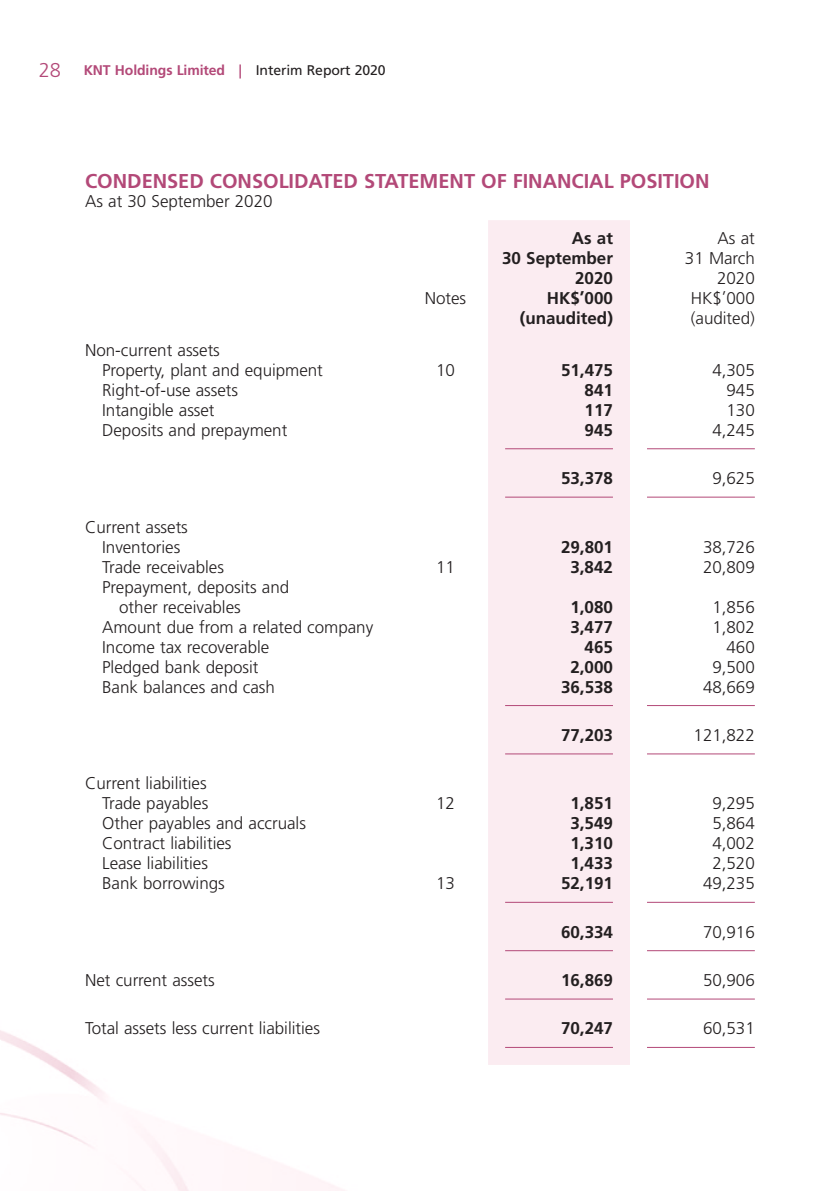
<style>
.page{position:relative;width:840px;height:1191px;background:#fff}
.page>*{position:absolute;margin:0;border:0;box-sizing:border-box;transform-origin:0 0}
.Heading_1{font:700 20px "Frutiger LT Std";color:#b34978}
.Body_Text{font:300 17px/20px "Frutiger LT Std";color:#231f20}
.Body_Text-2{font:700 17px "Frutiger LT Std";color:#231f20}
.t1{font:700 14px "Frutiger LT Std";letter-spacing:-.005em;color:#b34978}
.s1{font-weight:300;font-size:20px}
.s2{font-weight:400;color:#231f20}
</style>
<div class="page">
<img style="left:0;top:220px;width:755px;height:971px">
<div style="left:488px;top:220px;width:141px;height:845px;background:#fbecf1"></div>
<hr style="left:505px;top:448px;width:107px;height:1px;background:#b34978">
<hr style="left:646px;top:448px;width:108px;height:1px;background:#b34978">
<hr style="left:505px;top:496px;width:107px;height:1px;background:#b34978">
<hr style="left:646px;top:496px;width:108px;height:1px;background:#b34978">
<hr style="left:505px;top:705px;width:107px;height:1px;background:#b34978">
<hr style="left:646px;top:705px;width:108px;height:1px;background:#b34978">
<hr style="left:505px;top:753px;width:107px;height:1px;background:#b34978">
<hr style="left:646px;top:753px;width:108px;height:1px;background:#b34978">
<hr style="left:505px;top:901px;width:107px;height:1px;background:#b34978">
<hr style="left:646px;top:901px;width:108px;height:1px;background:#b34978">
<hr style="left:505px;top:950px;width:107px;height:1px;background:#b34978">
<hr style="left:646px;top:950px;width:108px;height:1px;background:#b34978">
<hr style="left:505px;top:998px;width:107px;height:1px;background:#b34978">
<hr style="left:646px;top:998px;width:108px;height:1px;background:#b34978">
<hr style="left:505px;top:1047px;width:107px;height:1px;background:#b34978">
<hr style="left:646px;top:1047px;width:108px;height:1px;background:#b34978">
<p class="t1" style="left:39px;top:62px;width:348px"><span class="s1">28</span> KNT Holdings Limited | <span class="s2">Interim Report 2020</span></p>
<p class="Heading_1" style="left:85px;top:169px;width:625px">CONDENSED CONSOLIDATED STATEMENT OF FINANCIAL POSITION</p>
<p class="Body_Text" style="left:85px;top:191px;width:189px">As at 30 September 2020</p>
<p class="Body_Text-2" style="left:571px;top:228px;width:42px">As at</p>
<p class="Body_Text" style="left:717px;top:228px;width:39px">As at</p>
<p class="Body_Text-2" style="left:502px;top:248px;width:112px">30 September</p>
<p class="Body_Text" style="left:684px;top:248px;width:71px">31 March</p>
<p class="Body_Text-2" style="left:575px;top:268px;width:39px">2020</p>
<p class="Body_Text" style="left:716px;top:268px;width:39px">2020</p>
<p class="Body_Text" style="left:424px;top:288px;width:43px">Notes</p>
<p class="Body_Text-2" style="left:546px;top:288px;width:67px">HK$’000</p>
<p class="Body_Text" style="left:690px;top:288px;width:66px">HK$’000</p>
<p class="Body_Text-2" style="left:519px;top:308px;width:95px">(unaudited)</p>
<p class="Body_Text" style="left:690px;top:308px;width:65px">(audited)</p>
<p class="Body_Text" style="left:85px;top:340px;width:136px">Non-current assets</p>
<p class="Body_Text" style="left:102px;top:360px;width:222px">Property, plant and equipment</p>
<p class="Body_Text" style="left:436px;top:360px;width:20px">10</p>
<p class="Body_Text-2" style="left:560px;top:360px;width:53px">51,475</p>
<p class="Body_Text" style="left:712px;top:360px;width:44px">4,305</p>
<p class="Body_Text" style="left:102px;top:380px;width:137px">Right-of-use assets</p>
<p class="Body_Text-2" style="left:584px;top:380px;width:30px">841</p>
<p class="Body_Text" style="left:726px;top:380px;width:30px">945</p>
<p class="Body_Text" style="left:102px;top:400px;width:114px">Intangible asset</p>
<p class="Body_Text-2" style="left:584px;top:400px;width:30px">117</p>
<p class="Body_Text" style="left:726px;top:400px;width:30px">130</p>
<p class="Body_Text" style="left:102px;top:420px;width:187px">Deposits and prepayment</p>
<p class="Body_Text-2" style="left:584px;top:420px;width:30px">945</p>
<p class="Body_Text" style="left:712px;top:420px;width:44px">4,245</p>
<p class="Body_Text-2" style="left:560px;top:468px;width:53px">53,378</p>
<p class="Body_Text" style="left:712px;top:468px;width:44px">9,625</p>
<p class="Body_Text" style="left:85px;top:517px;width:104px">Current assets</p>
<p class="Body_Text" style="left:102px;top:537px;width:80px">Inventories</p>
<p class="Body_Text-2" style="left:560px;top:536px;width:53px">29,801</p>
<p class="Body_Text" style="left:702px;top:537px;width:53px">38,726</p>
<p class="Body_Text" style="left:102px;top:557px;width:123px">Trade receivables</p>
<p class="Body_Text" style="left:436px;top:557px;width:20px">11</p>
<p class="Body_Text-2" style="left:570px;top:556px;width:44px">3,842</p>
<p class="Body_Text" style="left:702px;top:557px;width:53px">20,809</p>
<p class="Body_Text" style="left:119px;top:577px;width:171px;text-indent:-17px">Prepayment, deposits and other receivables</p>
<p class="Body_Text-2" style="left:570px;top:596px;width:44px">1,080</p>
<p class="Body_Text" style="left:712px;top:597px;width:44px">1,856</p>
<p class="Body_Text" style="left:102px;top:617px;width:272px">Amount due from a related company</p>
<p class="Body_Text-2" style="left:570px;top:616px;width:44px">3,477</p>
<p class="Body_Text" style="left:712px;top:617px;width:44px">1,802</p>
<p class="Body_Text" style="left:102px;top:637px;width:169px">Income tax recoverable</p>
<p class="Body_Text-2" style="left:584px;top:636px;width:30px">465</p>
<p class="Body_Text" style="left:726px;top:637px;width:30px">460</p>
<p class="Body_Text" style="left:102px;top:657px;width:158px">Pledged bank deposit</p>
<p class="Body_Text-2" style="left:570px;top:656px;width:44px">2,000</p>
<p class="Body_Text" style="left:712px;top:657px;width:44px">9,500</p>
<p class="Body_Text" style="left:102px;top:677px;width:174px">Bank balances and cash</p>
<p class="Body_Text-2" style="left:560px;top:676px;width:53px">36,538</p>
<p class="Body_Text" style="left:702px;top:677px;width:53px">48,669</p>
<p class="Body_Text-2" style="left:560px;top:725px;width:53px">77,203</p>
<p class="Body_Text" style="left:693px;top:725px;width:63px">121,822</p>
<p class="Body_Text" style="left:85px;top:773px;width:123px">Current liabilities</p>
<p class="Body_Text" style="left:102px;top:793px;width:108px">Trade payables</p>
<p class="Body_Text" style="left:436px;top:793px;width:20px">12</p>
<p class="Body_Text-2" style="left:570px;top:793px;width:44px">1,851</p>
<p class="Body_Text" style="left:712px;top:793px;width:44px">9,295</p>
<p class="Body_Text" style="left:102px;top:813px;width:205px">Other payables and accruals</p>
<p class="Body_Text-2" style="left:570px;top:813px;width:44px">3,549</p>
<p class="Body_Text" style="left:712px;top:813px;width:44px">5,864</p>
<p class="Body_Text" style="left:102px;top:833px;width:131px">Contract liabilities</p>
<p class="Body_Text-2" style="left:570px;top:833px;width:44px">1,310</p>
<p class="Body_Text" style="left:712px;top:833px;width:44px">4,002</p>
<p class="Body_Text" style="left:102px;top:853px;width:107px">Lease liabilities</p>
<p class="Body_Text-2" style="left:570px;top:853px;width:44px">1,433</p>
<p class="Body_Text" style="left:712px;top:853px;width:44px">2,520</p>
<p class="Body_Text" style="left:102px;top:873px;width:124px">Bank borrowings</p>
<p class="Body_Text" style="left:436px;top:873px;width:20px">13</p>
<p class="Body_Text-2" style="left:560px;top:873px;width:53px">52,191</p>
<p class="Body_Text" style="left:702px;top:873px;width:53px">49,235</p>
<p class="Body_Text-2" style="left:560px;top:921px;width:53px">60,334</p>
<p class="Body_Text" style="left:702px;top:922px;width:53px">70,916</p>
<p class="Body_Text" style="left:85px;top:970px;width:131px">Net current assets</p>
<p class="Body_Text-2" style="left:560px;top:970px;width:53px">16,869</p>
<p class="Body_Text" style="left:702px;top:970px;width:53px">50,906</p>
<p class="Body_Text" style="left:85px;top:1018px;width:236px">Total assets less current liabilities</p>
<p class="Body_Text-2" style="left:560px;top:1018px;width:53px">70,247</p>
<p class="Body_Text" style="left:702px;top:1018px;width:53px">60,531</p>
</div>
